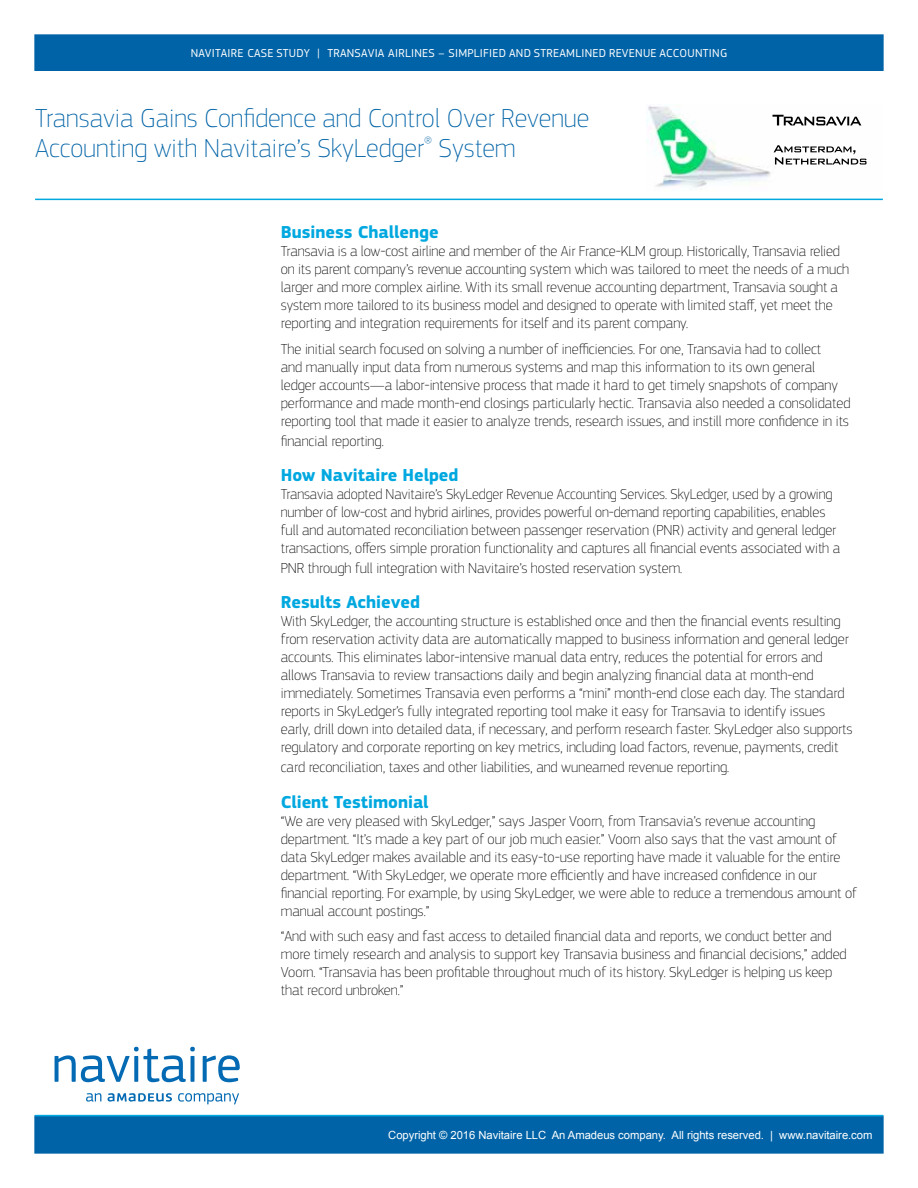
<style>
.page{position:relative;width:918px;height:1188px;background:#fff}
.page>*{position:absolute;margin:0;border:0;box-sizing:border-box;transform-origin:0 0}
.t1{font:100 27px/30px "Amadeus";color:#0063a7}
.t2{font:700 18px "Amadeus";color:#00a8e0}
.t3{font:100 15px/18px "Amadeus";color:#000}
.t4{font:12px "Amadeus";letter-spacing:.02em;color:#fff}
.t5{font:11.25px "Arial";letter-spacing:-.005em;color:#fff}
</style>
<div class="page">
<div style="left:35px;top:35px;width:848px;height:35px;background:#0063a7"></div>
<div style="left:34px;top:34px;width:850px;height:37px;border:2px solid #0063a7"></div>
<hr style="left:35px;top:199px;width:848px;height:1px;background:#00a8e0">
<div style="left:34px;top:1115px;width:850px;height:39px;background:#5999c5"></div>
<div style="left:35px;top:1116px;width:848px;height:37px;background:#0063a7"></div>
<hr style="left:35px;top:1115px;width:848px;height:1px;background:#00a8e0">
<svg style="left:55px;top:1047px;width:140px;height:35px"></svg>
<svg style="left:203px;top:1055px;width:37px;height:27px"></svg>
<svg style="left:86px;top:1093px;width:153px;height:11px"></svg>
<img style="left:646px;top:105px;width:216px;height:85px">
<img style="left:772px;top:115px;width:89px;height:10px">
<img style="left:774px;top:145px;width:93px;height:20px">
<p class="t4" style="left:191px;top:46px;width:538px">NAVITAIRE CASE STUDY | TRANSAVIA AIRLINES – SIMPLIFIED AND STREAMLINED REVENUE ACCOUNTING</p>
<h1 class="t1" style="left:35px;top:103px;width:556px">Transavia Gains Confidence and Control Over Revenue<br>Accounting with Navitaire’s SkyLedger<sup>®</sup> System</h1>
<p class="t2" style="left:281px;top:222px;width:159px">Business Challenge</p>
<p class="t3" style="left:281px;top:242px;width:570px">Transavia is a low-cost airline and member of the Air France-KLM group. Historically, Transavia relied on its parent company’s revenue accounting system which was tailored to meet the needs of a much larger and more complex airline. With its small revenue accounting department, Transavia sought a system more tailored to its business model and designed to operate with limited staff, yet meet the reporting and integration requirements for itself and its parent company.</p>
<p class="t3" style="left:281px;top:340px;width:571px">The initial search focused on solving a number of inefficiencies. For one, Transavia had to collect<br>and manually input data from numerous systems and map this information to its own general ledger accounts—a labor-intensive process that made it hard to get timely snapshots of company performance and made month-end closings particularly hectic. Transavia also needed a consolidated reporting tool that made it easier to analyze trends, research issues, and instill more confidence in its</p>
<p class="t3" style="left:281px;top:431px;width:104px">financial reporting.</p>
<p class="t2" style="left:281px;top:465px;width:179px">How Navitaire Helped</p>
<p class="t3" style="left:281px;top:485px;width:561px">Transavia adopted Navitaire’s SkyLedger Revenue Accounting Services. SkyLedger, used by a growing number of low-cost and hybrid airlines, provides powerful on-demand reporting capabilities, enables full and automated reconciliation between passenger reservation (PNR) activity and general ledger transactions, offers simple proration functionality and captures all financial events associated with a</p>
<p class="t3" style="left:281px;top:558px;width:403px">PNR through full integration with Navitaire’s hosted reservation system.</p>
<p class="t2" style="left:281px;top:592px;width:141px">Results Achieved</p>
<p class="t3" style="left:281px;top:612px;width:573px">With SkyLedger, the accounting structure is established once and then the financial events resulting from reservation activity data are automatically mapped to business information and general ledger accounts. This eliminates labor-intensive manual data entry, reduces the potential for errors and allows Transavia to review transactions daily and begin analyzing financial data at month-end immediately. Sometimes Transavia even performs a “mini” month-end close each day. The standard reports in SkyLedger’s fully integrated reporting tool make it easy for Transavia to identify issues early, drill down into detailed data, if necessary, and perform research faster. SkyLedger also supports regulatory and corporate reporting on key metrics, including load factors, revenue, payments, credit</p>
<p class="t3" style="left:281px;top:758px;width:450px">card reconciliation, taxes and other liabilities, and wunearned revenue reporting.</p>
<p class="t2" style="left:281px;top:791px;width:149px">Client Testimonial</p>
<p class="t3" style="left:281px;top:811px;width:578px">“We are very pleased with SkyLedger,” says Jasper Voorn, from Transavia’s revenue accounting department. “It’s made a key part of our job much easier.” Voorn also says that the vast amount of data SkyLedger makes available and its easy-to-use reporting have made it valuable for the entire department. “With SkyLedger, we operate more efficiently and have increased confidence in our financial reporting. For example, by using SkyLedger, we were able to reduce a tremendous amount of manual account postings.”</p>
<p class="t3" style="left:281px;top:927px;width:567px">“And with such easy and fast access to detailed financial data and reports, we conduct better and more timely research and analysis to support key Transavia business and financial decisions,” added Voorn. “Transavia has been profitable throughout much of its history. SkyLedger is helping us keep that record unbroken.”</p>
<p class="t5" style="left:388px;top:1128px;width:486px">Copyright © 2016 Navitaire LLC An Amadeus company. All rights reserved. | www.navitaire.com</p>
</div>
